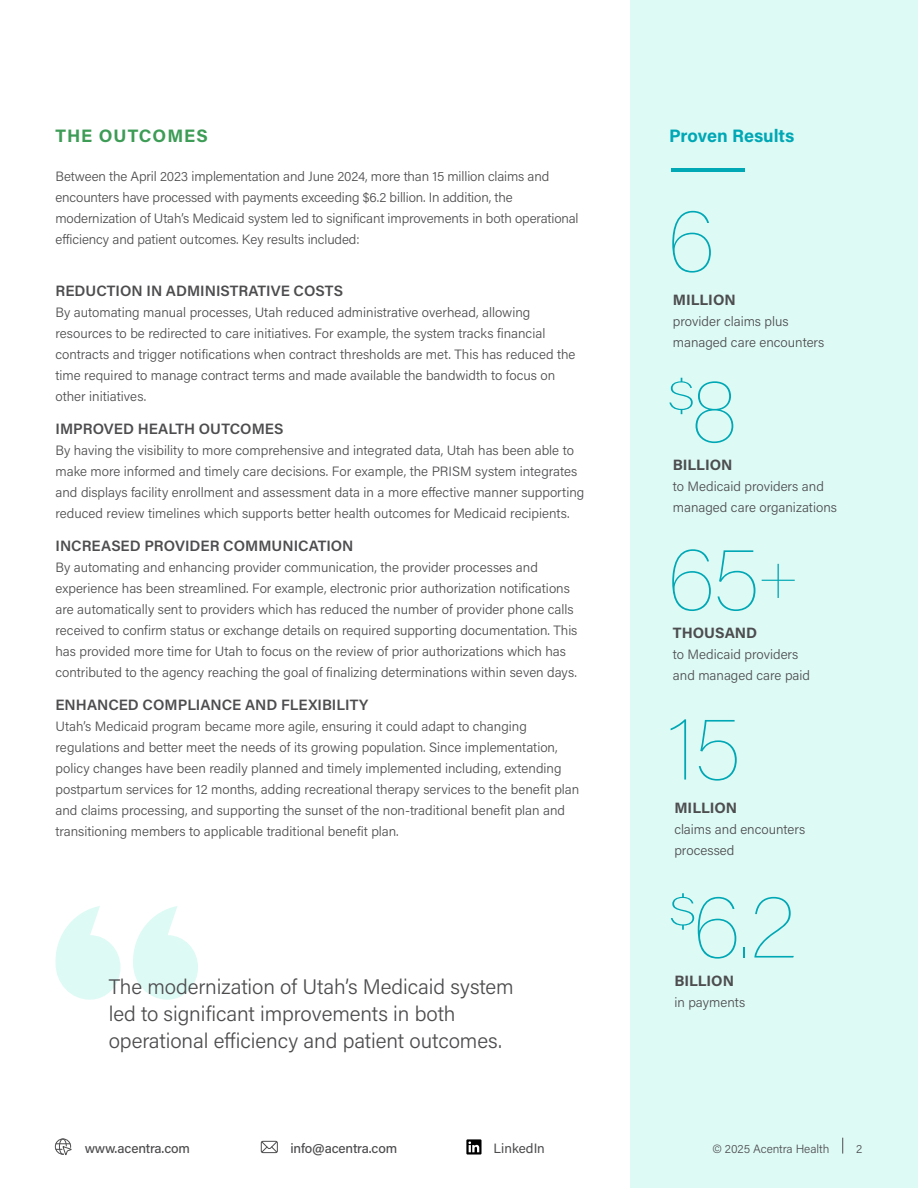
<style>
.page{position:relative;width:918px;height:1188px;background:#fff}
.page>*{position:absolute;margin:0;border:0;box-sizing:border-box;transform-origin:0 0}
.t1{font:90px/178.1px "Acumin Variable Concept";color:#00a7b5}
.t2{font:73.8px "Acumin Variable Concept";color:#00a7b5;scale:1.22 1}
.t3{font:300 21px/27px "Acumin Pro";letter-spacing:-.005em;color:#4d4d4f}
.t4{font:700 18px "Acumin Pro";letter-spacing:-.005em;color:#00a7b5}
.t5{font:18px "Acumin Variable Concept";letter-spacing:.055em;color:#3d9c56}
.t6{font:15px "Acumin Variable Concept";color:#4d4d4f}
.t7{font:300 13.5px/21px "Acumin Pro";color:#4d4d4f}
.t8{font:500 13.5px "Acumin Pro";letter-spacing:-.01em;color:#4d4d4f}
.t9{font:13.5px "Acumin Variable Concept";color:#4d4d4f}
.t10{font:300 12px "Acumin Pro";letter-spacing:-.005em;color:#4d4d4f}
.s1{font-size:73.8px}
.s2{font-size:90px}
.s3{font-size:66px}
</style>
<div class="page">
<div style="left:630px;top:0;width:288px;height:1188px;background:#defaf5"></div>
<hr style="left:672px;top:168px;width:73px;height:4px;background:#00a7b5">
<svg style="left:55px;top:906px;width:66px;height:94px"></svg>
<svg style="left:133px;top:906px;width:65px;height:94px"></svg>
<svg style="left:261px;top:1141px;width:17px;height:12px"></svg>
<svg style="left:55px;top:1138px;width:17px;height:17px"></svg>
<svg style="left:466px;top:1139px;width:16px;height:16px"></svg>
<svg style="left:842px;top:1138px;width:1px;height:16px"></svg>
<h3 class="t5" style="left:56px;top:123px;width:154px">THE OUTCOMES</h3>
<p class="t7" style="left:56px;top:165px;width:525px">Between the April 2023 implementation and June 2024, more than 15 million claims and encounters have processed with payments exceeding $6.2 billion. In addition, the modernization of Utah’s Medicaid system led to significant improvements in both operational efficiency and patient outcomes. Key results included:</p>
<p class="t6" style="left:56px;top:281px;width:289px">REDUCTION IN ADMINISTRATIVE COSTS</p>
<p class="t7" style="left:55px;top:301px;width:521px">By automating manual processes, Utah reduced administrative overhead, allowing resources to be redirected to care initiatives. For example, the system tracks financial contracts and trigger notifications when contract thresholds are met. This has reduced the time required to manage contract terms and made available the bandwidth to focus on other initiatives.</p>
<p class="t6" style="left:56px;top:419px;width:230px">IMPROVED HEALTH OUTCOMES</p>
<p class="t7" style="left:56px;top:439px;width:530px">By having the visibility to more comprehensive and integrated data, Utah has been able to make more informed and timely care decisions. For example, the PRISM system integrates and displays facility enrollment and assessment data in a more effective manner supporting reduced review timelines which supports better health outcomes for Medicaid recipients.</p>
<p class="t6" style="left:56px;top:536px;width:300px">INCREASED PROVIDER COMMUNICATION</p>
<p class="t7" style="left:56px;top:556px;width:523px">By automating and enhancing provider communication, the provider processes and experience has been streamlined. For example, electronic prior authorization notifications are automatically sent to providers which has reduced the number of provider phone calls received to confirm status or exchange details on required supporting documentation. This has provided more time for Utah to focus on the review of prior authorizations which has contributed to the agency reaching the goal of finalizing determinations within seven days.</p>
<p class="t6" style="left:56px;top:695px;width:314px">ENHANCED COMPLIANCE AND FLEXIBILITY</p>
<p class="t7" style="left:55px;top:715px;width:525px">Utah’s Medicaid program became more agile, ensuring it could adapt to changing regulations and better meet the needs of its growing population. Since implementation, policy changes have been readily planned and timely implemented including, extending postpartum services for 12 months, adding recreational therapy services to the benefit plan and claims processing, and supporting the sunset of the non-traditional benefit plan and transitioning members to applicable traditional benefit plan.</p>
<h1 class="t1" style="left:668px;top:656px;width:129px">15 <span class="s1">$</span>6.2</h1>
<h3 class="t4" style="left:669px;top:123px;width:127px">Proven Results</h3>
<h1 class="t1" style="left:667px;top:148px;width:50px">6</h1>
<p class="t6" style="left:673px;top:289px;width:64px">MILLION</p>
<p class="t7" style="left:673px;top:310px;width:153px">provider claims plus managed care encounters</p>
<h2 class="t2" style="left:667px;top:366px;width:60px">$<span class="s2">8</span></h2>
<p class="t6" style="left:673px;top:455px;width:61px">BILLION</p>
<p class="t7" style="left:673px;top:476px;width:166px">to Medicaid providers and managed care organizations</p>
<h1 class="t1" style="left:667px;top:486px;width:133px">65<span class="s3">+</span></h1>
<p class="t6" style="left:673px;top:623px;width:86px">THOUSAND</p>
<p class="t7" style="left:673px;top:644px;width:139px">to Medicaid providers and managed care paid</p>
<p class="t6" style="left:674px;top:797px;width:64px">MILLION</p>
<p class="t7" style="left:674px;top:818px;width:132px">claims and encounters processed</p>
<h3 class="t3" style="left:109px;top:973px;width:407px">The modernization of Utah’s Medicaid system led to significant improvements in both operational efficiency and patient outcomes.</h3>
<p class="t6" style="left:674px;top:970px;width:61px">BILLION</p>
<p class="t7" style="left:674px;top:991px;width:72px">in payments</p>
<p class="t8" style="left:85px;top:1139px;width:107px">www.acentra.com</p>
<p class="t8" style="left:290px;top:1139px;width:108px">info@acentra.com</p>
<p class="t9" style="left:494px;top:1139px;width:53px">LinkedIn</p>
<p class="t10" style="left:712px;top:1140px;width:119px">© 2025 Acentra Health</p>
<p class="t10" style="left:856px;top:1140px;width:8px">2</p>
</div>
